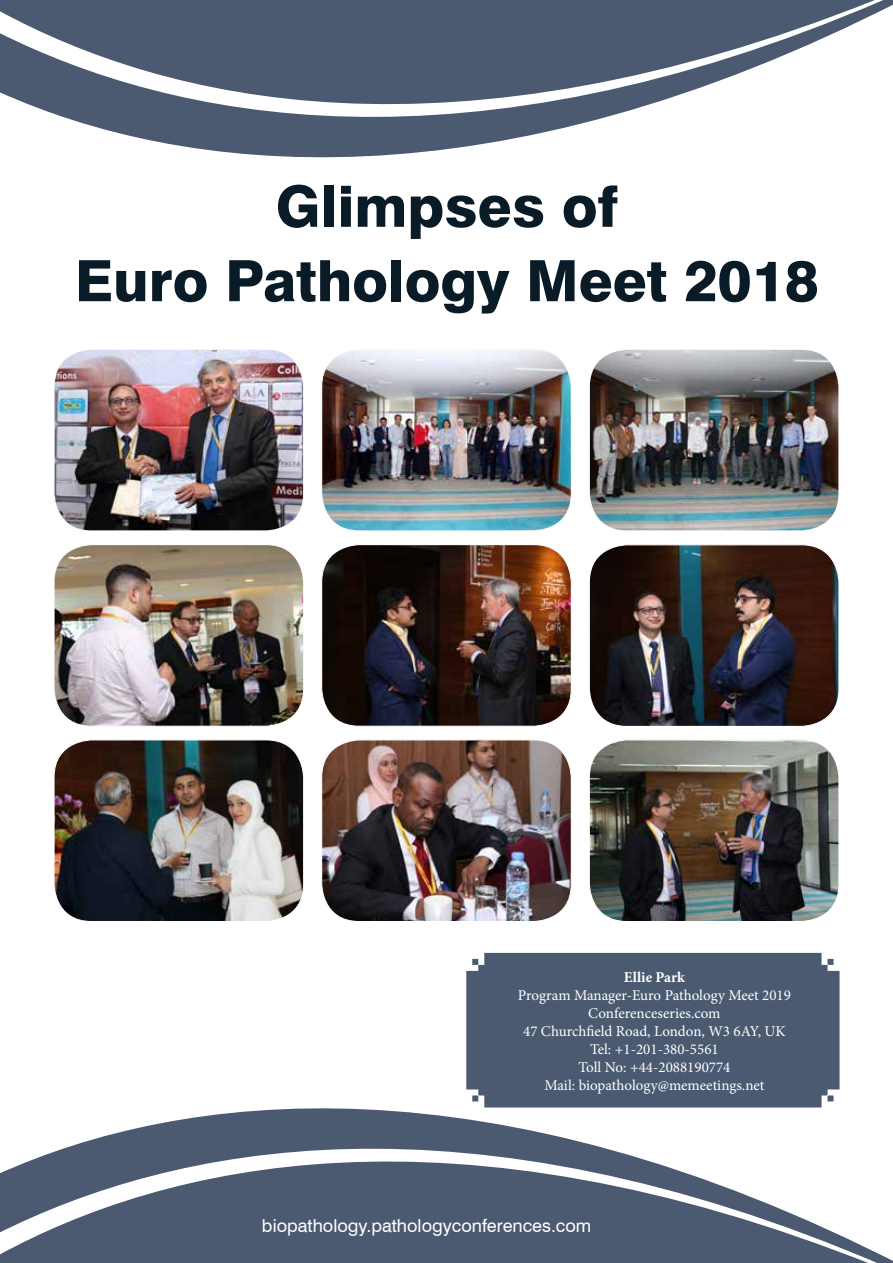
<style>
.page{position:relative;width:893px;height:1263px;background:#fff}
.page>*{position:absolute;margin:0;border:0;box-sizing:border-box;transform-origin:0 0}
.t1{font:800 57px/74.4px "Swiss 721 BT";color:#091b27;text-align:center}
.t2{font:18px "Swiss 721 BT";color:#fff}
.t3{font:15px/18px "Minion Pro";color:#fff;text-align:center}
.t4{font:700 15px "Minion Pro";color:#fff}
</style>
<div class="page">
<svg style="left:0;top:1107px;width:875px;height:156px;fill:#4b5a71"></svg>
<svg style="left:0;top:0;width:875px;height:158px;fill:#4b5a71"></svg>
<img style="left:55px;top:351px;width:249px;height:180px">
<div style="left:53px;top:349px;width:251px;height:182px;border:1px solid #fff;border-radius:38px"></div>
<img style="left:589px;top:349px;width:250px;height:182px">
<div style="left:589px;top:349px;width:250px;height:182px;border:1px solid #fff;border-radius:38px"></div>
<img style="left:590px;top:741px;width:249px;height:180px">
<div style="left:589px;top:739px;width:250px;height:183px;border:1px solid #fff;border-radius:38px"></div>
<img style="left:590px;top:546px;width:249px;height:180px">
<div style="left:589px;top:544px;width:250px;height:183px;border:1px solid #fff;border-radius:38px"></div>
<div style="left:466px;top:953px;width:373px;height:154px;background:#4b5a71"></div>
<img style="left:55px;top:546px;width:248px;height:179px">
<div style="left:53px;top:544px;width:251px;height:183px;border:1px solid #fff;border-radius:38px"></div>
<img style="left:323px;top:546px;width:247px;height:179px">
<div style="left:321px;top:544px;width:251px;height:183px;border:1px solid #fff;border-radius:38px"></div>
<img style="left:323px;top:351px;width:247px;height:180px">
<div style="left:321px;top:349px;width:251px;height:182px;border:1px solid #fff;border-radius:38px"></div>
<img style="left:55px;top:741px;width:248px;height:179px">
<div style="left:53px;top:739px;width:251px;height:183px;border:1px solid #fff;border-radius:38px"></div>
<img style="left:323px;top:741px;width:247px;height:180px">
<div style="left:321px;top:739px;width:251px;height:183px;border:1px solid #fff;border-radius:38px"></div>
<h1 class="t1" style="left:75px;top:169px;width:745px">Glimpses of<br>Euro Pathology Meet 2018</h1>
<p class="t4" style="left:624px;top:966px;width:63px">Ellie Park</p>
<p class="t3" style="left:518px;top:986px;width:275px">Program Manager-Euro Pathology Meet 2019<br>Conferenceseries.com<br>47 Churchfield Road, London, W3 6AY, UK<br>Tel: +1-201-380-5561<br>Toll No: +44-2088190774<br>Mail: biopathology@memeetings.net</p>
<p class="t2" style="left:262px;top:1214px;width:331px">biopathology.pathologyconferences.com</p>
</div>
